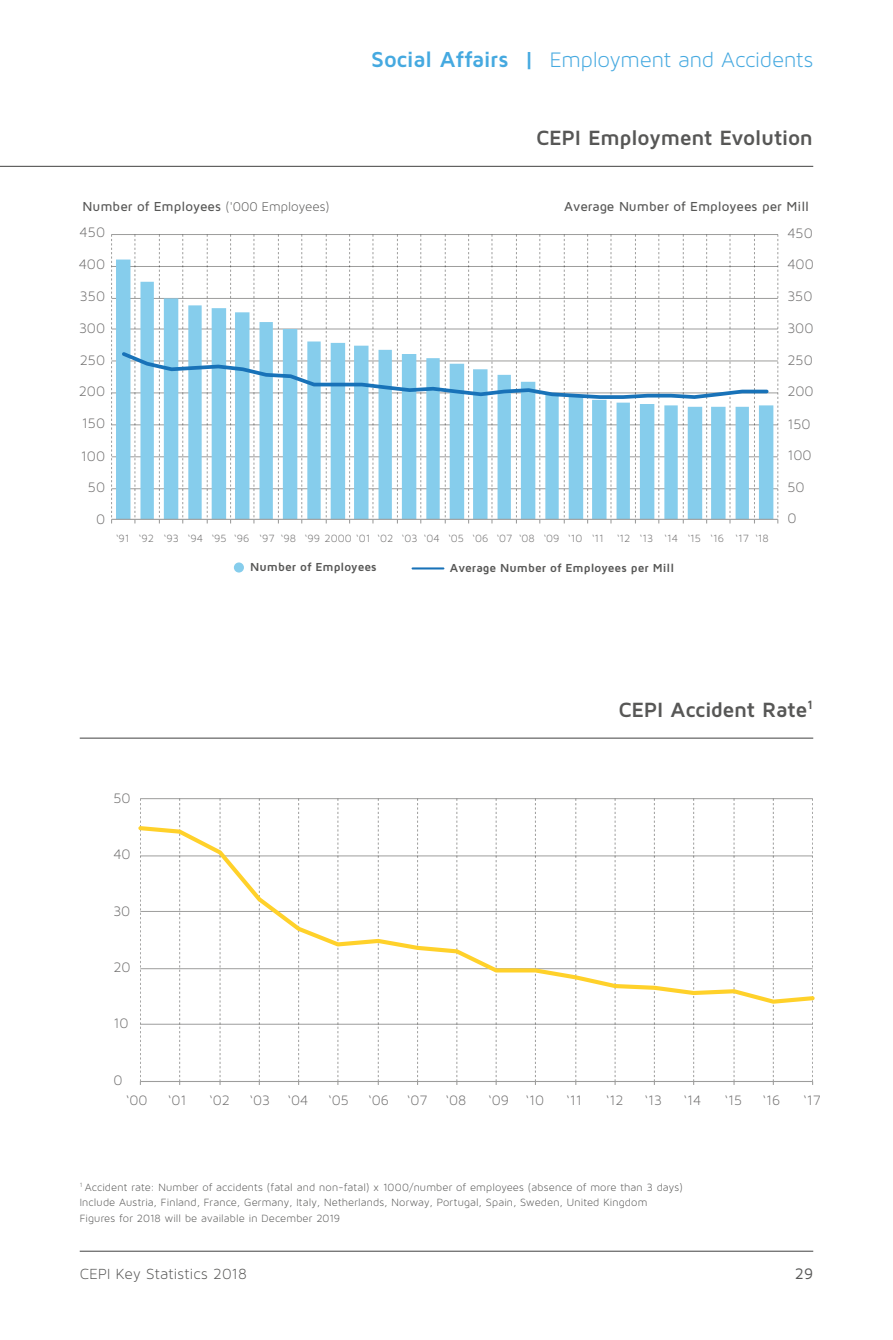
<style>
.page{position:relative;width:893px;height:1340px;background:#fff}
.page>*{position:absolute;margin:0;border:0;box-sizing:border-box;transform-origin:0 0}
.t1{font:22.5px "Maven Pro Light 300";letter-spacing:-.01em;color:#45a9e0}
.t2{font:700 21.38px "Maven Pro";letter-spacing:-.015em;color:#575756}
.t3{font:15.75px "Maven Pro Light 300";letter-spacing:.01em;color:#575756}
.t4{font:15.75px "Maven Pro";color:#575756}
.t5{font:14.85px "Maven Pro Light 300";color:#706f6f}
.t6{font:14.62px "Maven Pro Light 300";color:#706f6f}
.t7{font:500 13.5px "Maven Pro";color:#575756}
.t8{font:700 11.92px "Maven Pro";color:#575756}
.t9{font:11.25px/15.8px "Maven Pro Light 300";letter-spacing:.01em;color:#575756}
.t10{font:11.25px "Maven Pro Light 300";color:#706f6f}
.s1{font-family:"Maven Pro";font-weight:700}
.s2{font-family:"Maven Pro Light 300";font-weight:400}
</style>
<div class="page">
<hr style="left:80px;top:1250px;width:733px;height:1px;background:#575756">
<hr style="left:413px;top:567px;width:30px;height:2px;background:#1872b8">
<div style="left:234px;top:562px;width:10px;height:10px;background:#86cdec;border-radius:50%"></div>
<hr style="left:112px;top:488px;width:666px;height:1px;background:#9d9d9c">
<hr style="left:112px;top:456px;width:666px;height:1px;background:#9d9d9c">
<hr style="left:112px;top:424px;width:666px;height:1px;background:#9d9d9c">
<hr style="left:112px;top:392px;width:666px;height:1px;background:#9d9d9c">
<hr style="left:112px;top:360px;width:666px;height:1px;background:#9d9d9c">
<hr style="left:112px;top:328px;width:666px;height:1px;background:#9d9d9c">
<hr style="left:112px;top:298px;width:666px;height:1px;background:#9d9d9c">
<hr style="left:112px;top:266px;width:666px;height:1px;background:#9d9d9c">
<hr style="left:112px;top:234px;width:666px;height:1px;background:#9d9d9c">
<hr style="left:112px;top:519px;width:666px;height:1px;background:#9d9d9c">
<svg style="left:111px;top:234px;width:1px;height:289px"></svg>
<svg style="left:777px;top:235px;width:1px;height:288px"></svg>
<svg style="left:119px;top:234px;width:651px;height:289px"></svg>
<hr style="left:80px;top:737px;width:733px;height:1px;background:#575756">
<hr style="left:140px;top:1023px;width:673px;height:1px;background:#9d9d9c">
<hr style="left:140px;top:798px;width:673px;height:1px;background:#9d9d9c">
<hr style="left:140px;top:1080px;width:673px;height:2px;background:#9d9d9c">
<svg style="left:140px;top:798px;width:1px;height:286px"></svg>
<svg style="left:179px;top:799px;width:1px;height:285px"></svg>
<svg style="left:219px;top:799px;width:2px;height:285px"></svg>
<svg style="left:259px;top:799px;width:1px;height:285px"></svg>
<svg style="left:298px;top:799px;width:1px;height:285px"></svg>
<svg style="left:337px;top:799px;width:1px;height:285px"></svg>
<svg style="left:378px;top:799px;width:1px;height:285px"></svg>
<svg style="left:417px;top:799px;width:1px;height:285px"></svg>
<svg style="left:456px;top:799px;width:1px;height:285px"></svg>
<svg style="left:496px;top:799px;width:1px;height:285px"></svg>
<svg style="left:535px;top:799px;width:1px;height:285px"></svg>
<svg style="left:575px;top:799px;width:1px;height:285px"></svg>
<svg style="left:615px;top:799px;width:1px;height:285px"></svg>
<svg style="left:654px;top:799px;width:1px;height:285px"></svg>
<svg style="left:693px;top:799px;width:1px;height:285px"></svg>
<svg style="left:733px;top:799px;width:2px;height:285px"></svg>
<svg style="left:773px;top:799px;width:1px;height:285px"></svg>
<svg style="left:812px;top:798px;width:1px;height:286px"></svg>
<svg style="left:138px;top:823px;width:677px;height:182px"></svg>
<hr style="left:0;top:166px;width:813px;height:1px;background:#575756">
<h1 class="t1" style="left:371px;top:47px;width:444px"><span class="s1">Social Affairs |</span> Employment and Accidents</h1>
<h2 class="t2" style="left:536px;top:124px;width:279px">CEPI Employment Evolution</h2>
<p class="t7" style="left:82px;top:198px;width:249px">Number of Employees <span class="s2">('000 Employees)</span></p>
<p class="t7" style="left:564px;top:198px;width:247px">Average Number of Employees per Mill</p>
<h3 class="t5" style="left:80px;top:224px;width:27px">450</h3>
<h3 class="t5" style="left:787px;top:225px;width:27px">450</h3>
<h3 class="t5" style="left:79px;top:256px;width:28px">400</h3>
<h3 class="t5" style="left:787px;top:256px;width:28px">400</h3>
<h3 class="t5" style="left:79px;top:282px;width:27px">450</h3>
<h3 class="t5" style="left:80px;top:288px;width:27px">350</h3>
<h3 class="t5" style="left:787px;top:283px;width:27px">450</h3>
<h3 class="t5" style="left:787px;top:288px;width:27px">350</h3>
<h3 class="t5" style="left:78px;top:314px;width:28px">400</h3>
<h3 class="t5" style="left:79px;top:320px;width:28px">300</h3>
<h3 class="t5" style="left:787px;top:314px;width:28px">400</h3>
<h3 class="t5" style="left:787px;top:320px;width:28px">300</h3>
<h3 class="t5" style="left:80px;top:346px;width:27px">350</h3>
<h3 class="t5" style="left:80px;top:352px;width:27px">250</h3>
<h3 class="t5" style="left:787px;top:346px;width:27px">350</h3>
<h3 class="t5" style="left:787px;top:352px;width:27px">250</h3>
<h3 class="t5" style="left:79px;top:378px;width:28px">300</h3>
<h3 class="t5" style="left:79px;top:383px;width:28px">200</h3>
<h3 class="t5" style="left:787px;top:378px;width:28px">300</h3>
<h3 class="t5" style="left:787px;top:383px;width:28px">200</h3>
<h3 class="t5" style="left:79px;top:410px;width:27px">250</h3>
<h3 class="t5" style="left:82px;top:415px;width:25px">150</h3>
<h3 class="t5" style="left:787px;top:410px;width:27px">250</h3>
<h3 class="t5" style="left:787px;top:416px;width:25px">150</h3>
<h3 class="t5" style="left:79px;top:441px;width:28px">200</h3>
<h3 class="t5" style="left:81px;top:448px;width:26px">100</h3>
<h3 class="t5" style="left:787px;top:441px;width:28px">200</h3>
<h3 class="t5" style="left:787px;top:447px;width:26px">100</h3>
<h3 class="t5" style="left:81px;top:473px;width:25px">150</h3>
<h3 class="t5" style="left:88px;top:479px;width:19px">50</h3>
<h3 class="t5" style="left:787px;top:474px;width:25px">150</h3>
<h3 class="t5" style="left:787px;top:479px;width:19px">50</h3>
<h3 class="t5" style="left:787px;top:505px;width:26px">100</h3>
<h3 class="t5" style="left:96px;top:511px;width:11px">0</h3>
<h3 class="t5" style="left:787px;top:510px;width:11px">0</h3>
<p class="t10" style="left:116px;top:532px;width:654px">‘91 ‘92 ‘93 ‘94 ‘95 ‘96 ‘97 ‘98 ‘99 2000 ‘01 ‘02 ‘03 ‘04 ‘05 ‘06 ‘07 ‘08 ‘09 ‘10 ‘11 ‘12 ‘13 ‘14 ‘15 ‘16 ‘17 ‘18</p>
<p class="t8" style="left:450px;top:560px;width:226px">Average Number of Employees per Mill</p>
<p class="t8" style="left:250px;top:559px;width:128px">Number of Employees</p>
<h3 class="t5" style="left:114px;top:788px;width:19px">40</h3>
<h3 class="t5" style="left:113px;top:790px;width:19px">50</h3>
<h3 class="t5" style="left:114px;top:844px;width:18px">30</h3>
<h3 class="t5" style="left:113px;top:846px;width:19px">40</h3>
<h3 class="t5" style="left:114px;top:900px;width:19px">20</h3>
<h3 class="t5" style="left:113px;top:902px;width:18px">30</h3>
<h3 class="t5" style="left:114px;top:957px;width:17px">10</h3>
<h3 class="t5" style="left:113px;top:958px;width:19px">20</h3>
<h3 class="t5" style="left:114px;top:1013px;width:11px">0</h3>
<h3 class="t5" style="left:113px;top:1015px;width:17px">10</h3>
<h3 class="t5" style="left:113px;top:1071px;width:11px">0</h3>
<h2 class="t2" style="left:618px;top:695px;width:196px">CEPI Accident Rate<sup>1</sup></h2>
<h3 class="t6" style="left:126px;top:1091px;width:23px">‘00</h3>
<h3 class="t6" style="left:168px;top:1091px;width:20px">‘01</h3>
<h3 class="t6" style="left:210px;top:1091px;width:22px">‘02</h3>
<h3 class="t6" style="left:250px;top:1091px;width:60px">‘03 ‘04</h3>
<h3 class="t6" style="left:328px;top:1091px;width:22px">‘05</h3>
<h3 class="t6" style="left:368px;top:1091px;width:22px">‘06</h3>
<h3 class="t6" style="left:407px;top:1091px;width:61px">‘07 ‘08</h3>
<h3 class="t6" style="left:488px;top:1091px;width:57px">‘09 ‘10</h3>
<h3 class="t6" style="left:567px;top:1091px;width:17px">‘11</h3>
<h3 class="t6" style="left:606px;top:1091px;width:19px">‘12</h3>
<h3 class="t6" style="left:645px;top:1091px;width:19px">‘13</h3>
<h3 class="t6" style="left:684px;top:1091px;width:19px">‘14</h3>
<h3 class="t6" style="left:725px;top:1091px;width:19px">‘15</h3>
<h3 class="t6" style="left:763px;top:1091px;width:19px">‘16</h3>
<h3 class="t6" style="left:803px;top:1091px;width:19px">‘17</h3>
<p class="t9" style="left:80px;top:1178px;width:605px"><sup>1</sup> Accident rate: Number of accidents (fatal and non-fatal) x 1000/number of employees (absence of more than 3 days)<br>Include Austria, Finland, France, Germany, Italy, Netherlands, Norway, Portugal, Spain, Sweden, United Kingdom<br>Figures for 2018 will be available in December 2019</p>
<h3 class="t3" style="left:80px;top:1265px;width:168px">CEPI Key Statistics 2018</h3>
<h3 class="t4" style="left:795px;top:1263px;width:20px">29</h3>
</div>
